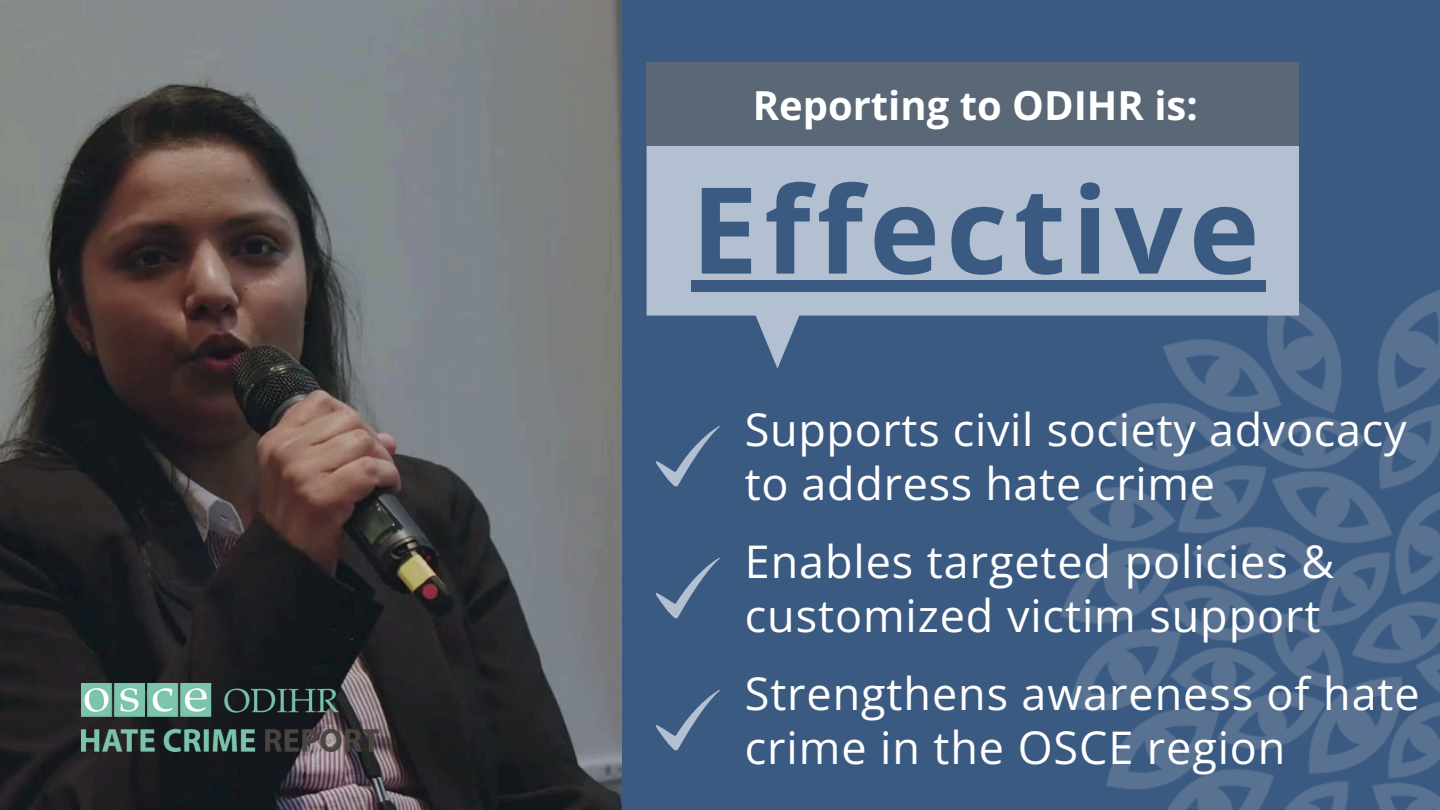
<style>
.page{position:relative;width:1440px;height:810px;background:#3b5a82}
.page>*{position:absolute;margin:0;border:0;box-sizing:border-box;transform-origin:0 0}
.t1{font:700 120px "Open Sans";letter-spacing:.05em;color:#3b5a82}
.t2{font:45px/54px "Open Sans";letter-spacing:.02em;color:#fff}
.t3{font:700 40px "Open Sans";color:#fff}
</style>
<div class="page">
<div style="left:647px;top:62px;width:652px;height:85px;background:#5a6776"></div>
<svg style="left:1061px;top:290px;width:379px;height:520px"></svg>
<svg style="left:647px;top:146px;width:652px;height:223px;fill:#b2c0d1"></svg>
<svg style="left:656px;top:426px;width:64px;height:60px"></svg>
<svg style="left:656px;top:558px;width:64px;height:60px"></svg>
<img style="left:0;top:0;width:622px;height:810px">
<svg style="left:656px;top:690px;width:64px;height:60px"></svg>
<div style="left:691px;top:280px;width:575px;height:12px;background:#3b5a82"></div>
<img style="left:81px;top:683px;width:298px;height:68px">
<h1 class="t3" style="left:753px;top:77px;width:447px">Reporting to ODIHR is:</h1>
<p class="t1" style="left:691px;top:145px;width:570px">Effective</p>
<p class="t2" style="left:745px;top:402px;width:663px">Supports civil society advocacy to address hate crime</p>
<p class="t2" style="left:745px;top:534px;width:591px">Enables targeted policies &amp; customized victim support</p>
<p class="t2" style="left:745px;top:666px;width:677px">Strengthens awareness of hate crime in the OSCE region</p>
</div>
